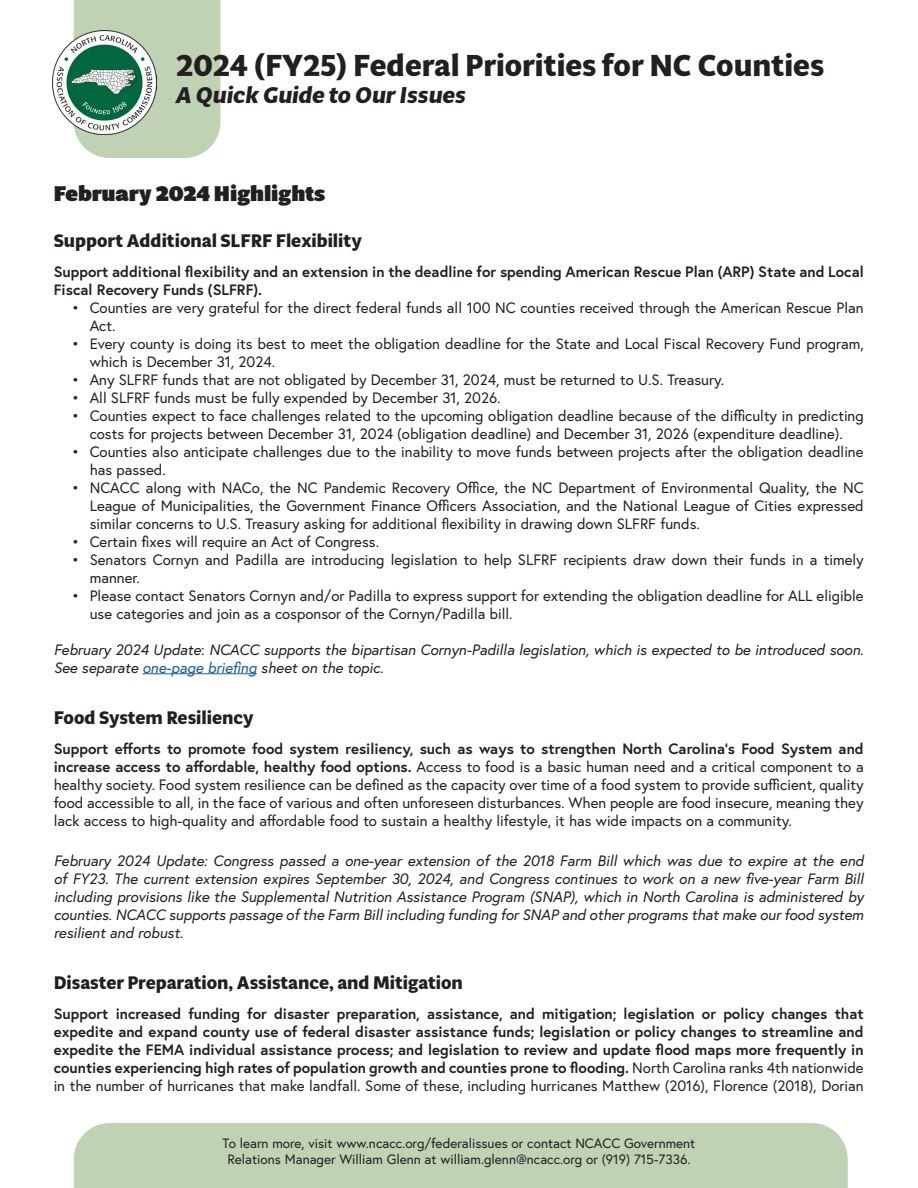
<style>
.page{position:relative;width:918px;height:1188px;background:#fff}
.page>*{position:absolute;margin:0;border:0;box-sizing:border-box;transform-origin:0 0}
.t1{font:700 30px "Multi Display";color:#231f20}
.t2{font:italic 700 22.5px "Multi Display";color:#231f20}
.Header_1{font:21px "Multi Display Poster";color:#231f20}
.Header_2{font:700 18px "Multi Display";color:#231f20}
.Body_Text{font:15px/18px "Europa";color:#231f20}
.Body_Text-2{font:700 15px/18px "Europa";color:#231f20}
.Body_Text-3{font:italic 15px/18px "Europa";color:#231f20}
.t3{font:13.5px "Europa";color:#231f20}
.s1{font-style:normal}
.s2{color:#175d9e}
.s3{font-weight:700}
.s4{font-weight:400}
</style>
<div class="page">
<div style="left:74px;top:0;width:146px;height:158px;background:#bfd2b4"></div>
<img style="left:52px;top:31px;width:104px;height:104px">
<div style="left:74px;top:1123px;width:774px;height:65px;background:#bfd2b4"></div>
<hr style="left:142px;top:673px;width:115px;height:1px;background:#175d9e">
<p class="t1" style="left:176px;top:45px;width:650px">2024 (FY25) Federal Priorities for NC Counties</p>
<p class="t2" style="left:176px;top:80px;width:291px">A Quick Guide to Our Issues</p>
<p class="Header_1" style="left:54px;top:179px;width:273px">February 2024 Highlights</p>
<p class="Header_2" style="left:54px;top:228px;width:310px">Support Additional SLFRF Flexibility</p>
<p class="Body_Text-2" style="left:54px;top:262px;width:812px">Support additional flexibility and an extension in the deadline for spending American Rescue Plan (ARP) State and Local<br>Fiscal Recovery Funds (SLFRF).</p>
<p class="Body_Text" style="left:90px;top:298px;width:775px;text-indent:-18px">• Counties are very grateful for the direct federal funds all 100 NC counties received through the American Rescue Plan<br>Act.</p>
<p class="Body_Text" style="left:90px;top:334px;width:776px;text-indent:-18px">• Every county is doing its best to meet the obligation deadline for the State and Local Fiscal Recovery Fund program, which is December 31, 2024.</p>
<p class="Body_Text" style="left:72px;top:370px;width:654px">• Any SLFRF funds that are not obligated by December 31, 2024, must be returned to U.S. Treasury.</p>
<p class="Body_Text" style="left:72px;top:388px;width:430px">• All SLFRF funds must be fully expended by December 31, 2026.</p>
<p class="Body_Text" style="left:72px;top:406px;width:794px;text-align:center">• Counties expect to face challenges related to the upcoming obligation deadline because of the difficulty in predicting costs for projects between December 31, 2024 (obligation deadline) and December 31, 2026 (expenditure deadline).</p>
<p class="Body_Text" style="left:90px;top:442px;width:775px;text-indent:-18px">• Counties also anticipate challenges due to the inability to move funds between projects after the obligation deadline has passed.</p>
<p class="Body_Text" style="left:90px;top:478px;width:776px;text-align:justify;text-indent:-18px">• NCACC along with NACo, the NC Pandemic Recovery Office, the NC Department of Environmental Quality, the NC League of Municipalities, the Government Finance Officers Association, and the National League of Cities expressed similar concerns to U.S. Treasury asking for additional flexibility in drawing down SLFRF funds.</p>
<p class="Body_Text" style="left:72px;top:532px;width:309px">• Certain fixes will require an Act of Congress.</p>
<p class="Body_Text" style="left:90px;top:550px;width:775px;text-indent:-18px">• Senators Cornyn and Padilla are introducing legislation to help SLFRF recipients draw down their funds in a timely manner.</p>
<p class="Body_Text" style="left:90px;top:586px;width:776px;text-indent:-18px">• Please contact Senators Cornyn and/or Padilla to express support for extending the obligation deadline for ALL eligible use categories and join as a cosponsor of the Cornyn/Padilla bill.</p>
<p class="Body_Text-3" style="left:54px;top:640px;width:811px">February 2024 Update<span class="s1">:</span> NCACC supports the bipartisan Cornyn-Padilla legislation, which is expected to be introduced soon.<br>See separate <span class="s2">one-page briefing</span> sheet on the topic.</p>
<p class="Header_2" style="left:54px;top:705px;width:201px">Food System Resiliency</p>
<p class="Body_Text" style="left:54px;top:740px;width:812px;text-align:justify"><span class="s3">Support efforts to promote food system resiliency, such as ways to strengthen North Carolina’s Food System and increase access to affordable, healthy food options.</span> Access to food is a basic human need and a critical component to a healthy society. Food system resilience can be defined as the capacity over time of a food system to provide sufficient, quality food accessible to all, in the face of various and often unforeseen disturbances. When people are food insecure, meaning they lack access to high-quality and affordable food to sustain a healthy lifestyle, it has wide impacts on a community.</p>
<p class="Body_Text-3" style="left:54px;top:851px;width:812px;text-align:justify">February 2024 Update: Congress passed a one-year extension of the 2018 Farm Bill which was due to expire at the end of FY23. The current extension expires September 30, 2024, and Congress continues to work on a new five-year Farm Bill including provisions like the Supplemental Nutrition Assistance Program (SNAP), which in North Carolina is administered by counties. NCACC supports passage of the Farm Bill including funding for SNAP and other programs that make our food system resilient and robust.</p>
<p class="Header_2" style="left:54px;top:971px;width:411px">Disaster Preparation, Assistance, and Mitigation</p>
<p class="Body_Text-2" style="left:54px;top:1005px;width:812px;text-align:justify">Support increased funding for disaster preparation, assistance, and mitigation; legislation or policy changes that expedite and expand county use of federal disaster assistance funds; legislation or policy changes to streamline and expedite the FEMA individual assistance process; and legislation to review and update flood maps more frequently in counties experiencing high rates of population growth and counties prone to flooding. <span class="s4">North Carolina ranks 4th nationwide in the number of hurricanes that make landfall. Some of these, including hurricanes Matthew (2016), Florence (2018), Dorian</span></p>
<p class="t3" style="left:223px;top:1134px;width:474px">To learn more, visit www.ncacc.org/federalissues or contact NCACC Government</p>
<p class="t3" style="left:227px;top:1150px;width:465px">Relations Manager William Glenn at william.glenn@ncacc.org or (919) 715-7336.</p>
</div>
